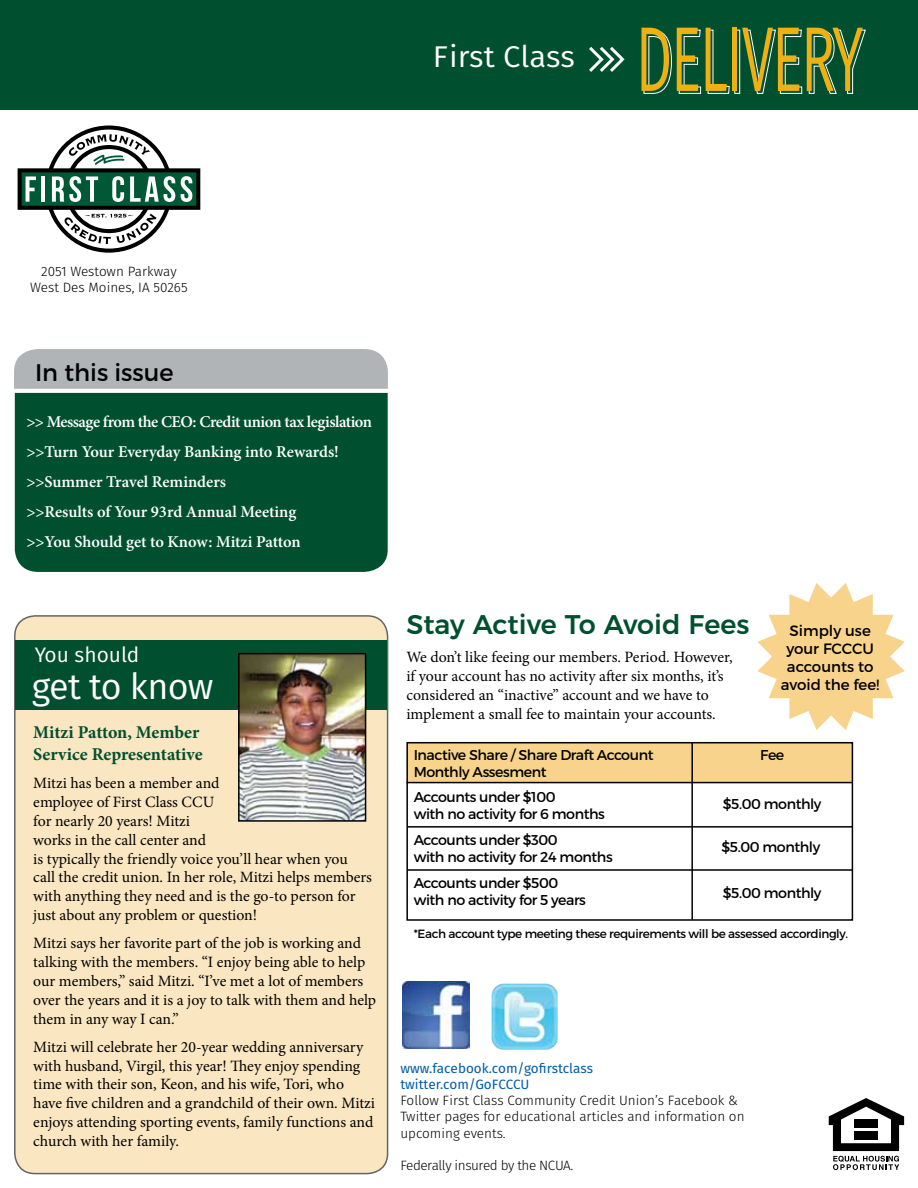
<style>
.page{position:relative;width:918px;height:1188px;background:#fff}
.page>*{position:absolute;margin:0;border:0;box-sizing:border-box;transform-origin:0 0}
.t1{font:91.95px "Fira Sans";letter-spacing:-.025em;color:#eeb111;scale:.62 1}
.t2{font:36px "Fira Sans";letter-spacing:-.025em;color:#fff}
.t3{font:30px "Fira Sans";color:#fff}
.t4{font:500 27px "Montserrat";color:#00502f}
.t5{font:24px "Montserrat";color:#000}
.t6{font:21px "Fira Sans";color:#fff}
.t7{font:700 18px/21.6px "Minion Pro";letter-spacing:-.005em;color:#00502f}
.t8{font:600 16.5px/30px "Minion Pro";letter-spacing:-.01em;color:#fff}
.t9{font:15.75px/18.9px "Minion Pro";letter-spacing:-.005em;color:#000}
.t10{font:15px/18px "Montserrat";color:#000;text-align:center}
.t11{font:14.25px/25.5px "Montserrat";letter-spacing:-.03em;color:#000}
.t12{font:300 13.5px/16.2px "Fira Sans";color:#000}
.t13{font:13.5px/16.2px "Fira Sans";color:#005daa}
.t14{font:300 13.5px "Fira Sans";letter-spacing:-.03em;color:#000}
.t15{font:12px "Montserrat";letter-spacing:-.03em;color:#000}
</style>
<div class="page">
<div style="left:408px;top:744px;width:444px;height:39px;background:#f7d38b"></div>
<div style="left:14px;top:349px;width:374px;height:40px;background:#b1b4b6"></div>
<div style="left:15px;top:393px;width:373px;height:179px;background:#00502f"></div>
<div style="left:15px;top:616px;width:373px;height:558px;background:#fae6c1;border-radius:20px"></div>
<div style="left:14px;top:615px;width:374px;height:559px;border:2px solid #636466;border-radius:20px"></div>
<div style="left:15px;top:640px;width:372px;height:70px;background:#00502f"></div>
<div style="left:0;top:0;width:918px;height:109px;background:#00502f"></div>
<img style="left:402px;top:982px;width:67px;height:67px">
<svg style="left:18px;top:126px;width:182px;height:127px"></svg>
<svg style="left:643px;top:29px;width:29px;height:65px"></svg>
<svg style="left:678px;top:29px;width:23px;height:65px"></svg>
<svg style="left:707px;top:29px;width:23px;height:65px"></svg>
<svg style="left:744px;top:29px;width:122px;height:65px"></svg>
<svg style="left:589px;top:47px;width:36px;height:25px"></svg>
<img style="left:241px;top:656px;width:122px;height:163px">
<div style="left:238px;top:653px;width:128px;height:169px;border:2px solid #000"></div>
<img style="left:492px;top:984px;width:56px;height:66px">
<svg style="left:829px;top:1098px;width:75px;height:72px"></svg>
<div style="left:854px;top:1120px;width:24px;height:8px;background:#000"></div>
<div style="left:854px;top:1132px;width:24px;height:8px;background:#000"></div>
<div style="left:406px;top:742px;width:447px;height:179px;border:2px solid #000"></div>
<hr style="left:406px;top:782px;width:446px;height:1px;background:#000">
<hr style="left:691px;top:743px;width:2px;height:177px;background:#000">
<svg style="left:757px;top:583px;width:148px;height:147px"></svg>
<hr style="left:407px;top:826px;width:446px;height:2px;background:#000">
<hr style="left:407px;top:869px;width:446px;height:2px;background:#000">
<h3 class="t3" style="left:433px;top:36px;width:144px">First Class</h3>
<h1 class="t1" style="left:636px;top:-6px;width:369px">DELIVERY</h1>
<p class="t12" style="left:30px;top:263px;width:159px;text-align:center">2051 Westown Parkway<br>West Des Moines, IA 50265</p>
<h3 class="t5" style="left:35px;top:358px;width:140px">In this issue</h3>
<p class="t8" style="left:26px;top:407px;width:347px">&gt;&gt; Message from the CEO: Credit union tax legislation &gt;&gt;Turn Your Everyday Banking into Rewards! &gt;&gt;Summer Travel Reminders<br>&gt;&gt;Results of Your 93rd Annual Meeting<br>&gt;&gt;You Should get to Know: Mitzi Patton</p>
<h3 class="t6" style="left:35px;top:640px;width:106px">You should</h3>
<h2 class="t2" style="left:32px;top:661px;width:183px">get to know</h2>
<p class="t7" style="left:33px;top:722px;width:171px">Mitzi Patton, Member<br>Service Representative</p>
<p class="t9" style="left:33px;top:774px;width:340px">Mitzi has been a member and<br>employee of First Class CCU<br>for nearly 20 years! Mitzi<br>works in the call center and<br>is typically the friendly voice you’ll hear when you call the credit union. In her role, Mitzi helps members with anything they need and is the go-to person for just about any problem or question!</p>
<p class="t9" style="left:33px;top:934px;width:344px">Mitzi says her favorite part of the job is working and talking with the members. “I enjoy being able to help our members,” said Mitzi. “I’ve met a lot of members over the years and it is a joy to talk with them and help them in any way I can.”</p>
<p class="t9" style="left:33px;top:1037px;width:343px">Mitzi will celebrate her 20-year wedding anniversary with husband, Virgil, this year! They enjoy spending time with their son, Keon, and his wife, Tori, who have five children and a grandchild of their own. Mitzi enjoys attending sporting events, family functions and church with her family.</p>
<h3 class="t4" style="left:406px;top:603px;width:344px">Stay Active To Avoid Fees</h3>
<p class="t9" style="left:406px;top:648px;width:328px">We don’t like feeing our members. Period. However, if your account has no activity after six months, it’s considered an “inactive” account and we have to implement a small fee to maintain your accounts.</p>
<p class="t10" style="left:781px;top:622px;width:100px">Simply use your FCCCU accounts to avoid the fee!</p>
<p class="t11" style="left:414px;top:742px;width:241px">Inactive Share / Share Draft Account</p>
<p class="t11" style="left:760px;top:742px;width:26px">Fee</p>
<p class="t11" style="left:414px;top:759px;width:143px">Monthly Assesment<br>Accounts under $100</p>
<p class="t11" style="left:414px;top:802px;width:193px">with no activity for 6 months<br>Accounts under $300</p>
<p class="t11" style="left:414px;top:844px;width:201px">with no activity for 24 months<br>Accounts under $500</p>
<p class="t11" style="left:414px;top:887px;width:174px">with no activity for 5 years</p>
<p class="t15" style="left:414px;top:926px;width:436px">*Each account type meeting these requirements will be assessed accordingly.</p>
<p class="t11" style="left:723px;top:791px;width:100px">$5.00 monthly</p>
<p class="t11" style="left:722px;top:834px;width:100px">$5.00 monthly</p>
<p class="t11" style="left:723px;top:881px;width:100px">$5.00 monthly</p>
<p class="t13" style="left:400px;top:1060px;width:194px">www.facebook.com/gofirstclass twitter.com/GoFCCCU</p>
<p class="t12" style="left:400px;top:1092px;width:346px">Follow First Class Community Credit Union’s Facebook &amp;<br>Twitter pages for educational articles and information on upcoming events.</p>
<p class="t14" style="left:400px;top:1156px;width:174px">Federally insured by the NCUA.</p>
</div>
